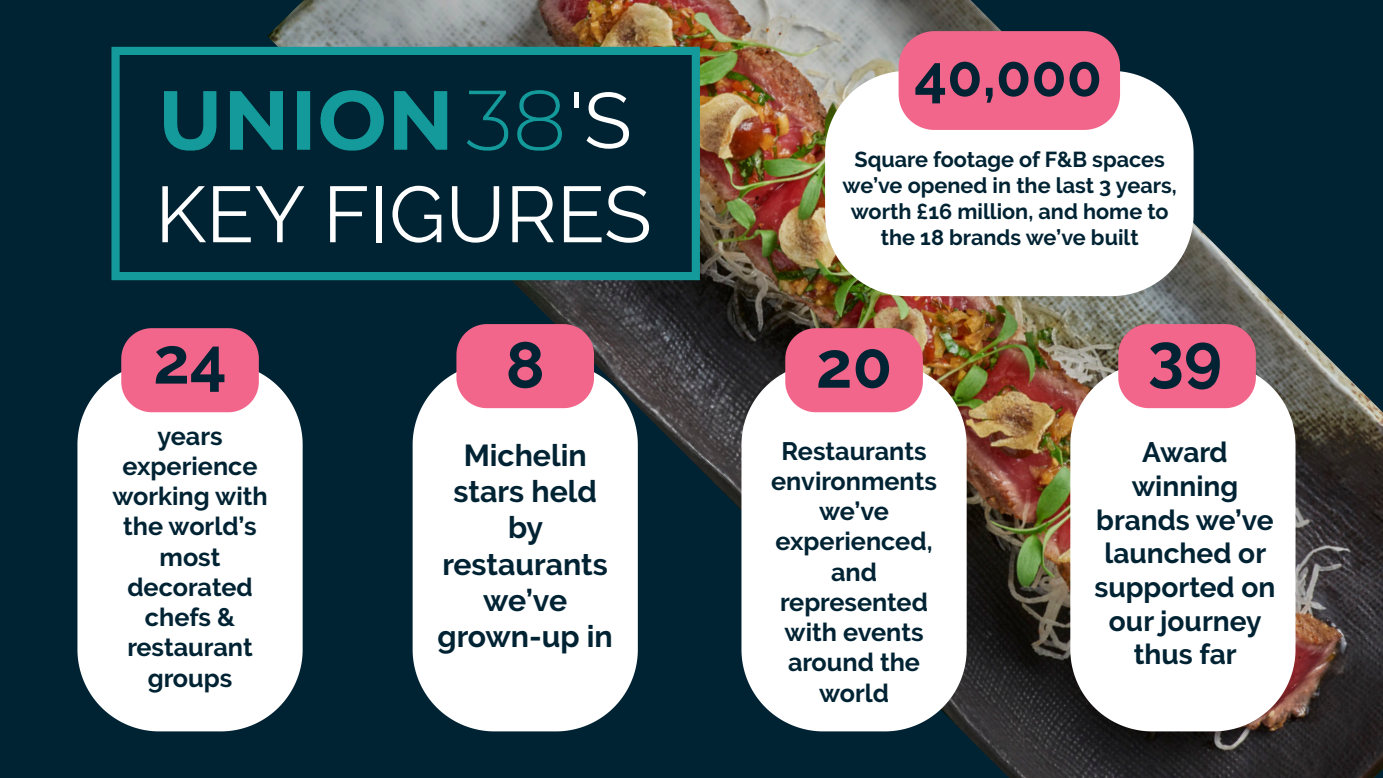
<style>
.page{position:relative;width:1383px;height:778px;background:#fff}
.page>*{position:absolute;margin:0;border:0;box-sizing:border-box;transform-origin:0 0}
.t1{font:78.9px "Raleway";color:#fff}
.t2{font:78.6px "Raleway";color:#fff}
.t3{font:700 64.8px "Raleway";color:#022333}
.t4{font:700 57.6px "Raleway";color:#022333}
.t5{font:700 30.3px/36.3px "Raleway";color:#002333;text-align:center}
.t6{font:700 28.2px/33.6px "Raleway";color:#002333;text-align:center}
.t7{font:700 25.2px/30.3px "Raleway";color:#002333;text-align:center}
.t8{font:700 21.6px/25.8px "Raleway";color:#002333;text-align:center}
</style>
<div class="page">
<div style="left:0;top:0;width:1382px;height:778px;background:#002333"></div>
<img style="left:267px;top:0;width:1115px;height:778px">
<div style="left:116px;top:51px;width:580px;height:225px;background:#002333"></div>
<div style="left:111px;top:47px;width:589px;height:233px;border:8px solid #159a9c"></div>
<img style="left:165px;top:91px;width:396px;height:59px">
<svg style="left:77px;top:363px;width:226px;height:368px;background:#ebeeef"></svg>
<svg style="left:412px;top:363px;width:226px;height:368px;background:#edeff0"></svg>
<svg style="left:741px;top:363px;width:225px;height:368px;background:#efefef"></svg>
<svg style="left:1070px;top:363px;width:225px;height:368px;background:#f3f1f1"></svg>
<svg style="left:825px;top:71px;width:368px;height:225px;background:#f1f2f1"></svg>
<svg style="left:121px;top:328px;width:138px;height:84px;background:#e9688b"></svg>
<svg style="left:898px;top:31px;width:222px;height:99px;background:#ed698c"></svg>
<svg style="left:456px;top:324px;width:138px;height:84px;background:#ea698c"></svg>
<svg style="left:785px;top:328px;width:137px;height:84px;background:#ec698b"></svg>
<svg style="left:1118px;top:324px;width:137px;height:84px;background:#ed6b8d"></svg>
<h2 class="t2" style="left:568px;top:75px;width:65px">'S</h2>
<h1 class="t1" style="left:155px;top:169px;width:498px">KEY FIGURES</h1>
<h3 class="t4" style="left:914px;top:43px;width:189px">40,000</h3>
<p class="t8" style="left:842px;top:146px;width:336px">Square footage of F&amp;B spaces we’ve opened in the last 3 years, worth £16 million, and home to the 18 brands we’ve built</p>
<h3 class="t3" style="left:153px;top:324px;width:75px">24</h3>
<h3 class="t3" style="left:505px;top:328px;width:41px">8</h3>
<h3 class="t3" style="left:816px;top:328px;width:78px">20</h3>
<h3 class="t3" style="left:1147px;top:320px;width:76px">39</h3>
<p class="t7" style="left:112px;top:420px;width:157px">years experience working with the world’s most decorated chefs &amp; restaurant groups</p>
<p class="t5" style="left:437px;top:437px;width:177px">Michelin stars held by restaurants we’ve grown-up in</p>
<p class="t7" style="left:771px;top:436px;width:167px">Restaurants environments we’ve experienced, and represented with events around the world</p>
<p class="t6" style="left:1094px;top:435px;width:182px">Award winning brands we’ve launched or supported on our journey thus far</p>
</div>
